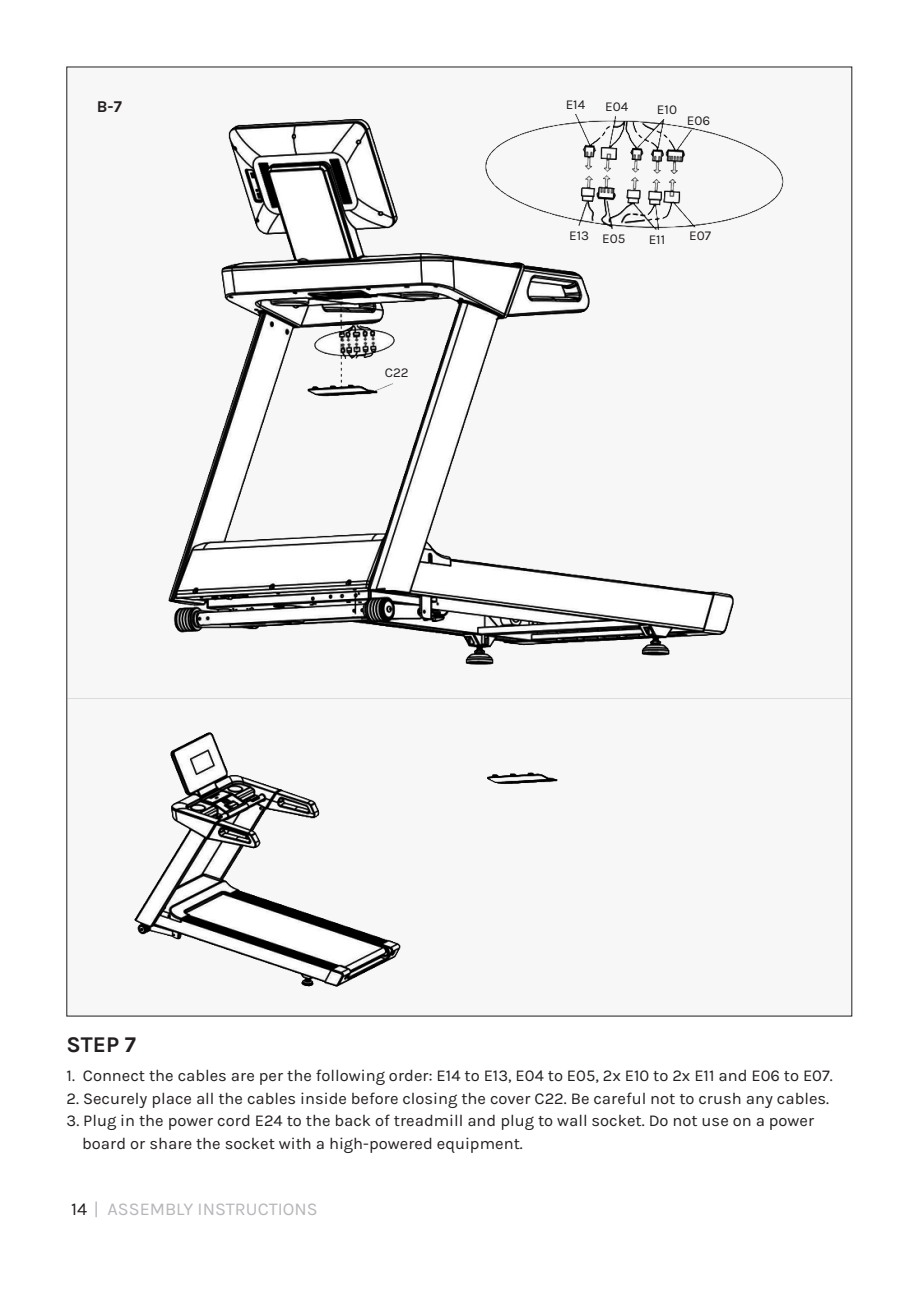
<style>
.page{position:relative;width:919px;height:1289px;background:#fff}
.page>*{position:absolute;margin:0;border:0;box-sizing:border-box;transform-origin:0 0}
.t1{font:700 22.5px "Karla";color:#231f20}
.t2{font:18px "Karla";color:#b6b7bb}
.t3{font:16.5px "Karla";color:#231f20}
.t4{font:700 16.5px "Karla";color:#231f20}
.t5{font:13.5px "Karla";color:#231f20}
.s1{color:#231f20}
</style>
<div class="page">
<div style="left:67px;top:67px;width:784px;height:949px;background:#f7f7f8"></div>
<img style="left:135px;top:114px;width:648px;height:872px">
<p class="t4" style="left:97px;top:97px;width:27px">B-7</p>
<p class="t5" style="left:565px;top:97px;width:21px">E14</p>
<p class="t5" style="left:605px;top:99px;width:25px">E04</p>
<p class="t5" style="left:657px;top:102px;width:22px">E10</p>
<p class="t5" style="left:687px;top:113px;width:25px">E06</p>
<p class="t5" style="left:385px;top:365px;width:25px">C22</p>
<p class="t5" style="left:569px;top:228px;width:22px">E13</p>
<p class="t5" style="left:602px;top:231px;width:25px">E05</p>
<p class="t5" style="left:648px;top:232px;width:18px">E11</p>
<p class="t5" style="left:689px;top:228px;width:23px">E07</p>
<p class="t1" style="left:67px;top:1031px;width:71px">STEP 7</p>
<p class="t3" style="left:67px;top:1066px;width:767px">1. Connect the cables are per the following order: E14 to E13, E04 to E05, 2x E10 to 2x E11 and E06 to E07.</p>
<p class="t3" style="left:67px;top:1089px;width:764px">2. Securely place all the cables inside before closing the cover C22. Be careful not to crush any cables.</p>
<p class="t3" style="left:67px;top:1111px;width:749px">3. Plug in the power cord E24 to the back of treadmill and plug to wall socket. Do not use on a power</p>
<p class="t3" style="left:82px;top:1134px;width:442px">board or share the socket with a high-powered equipment.</p>
<p class="t2" style="left:71px;top:1198px;width:248px"><span class="s1">14</span> | ASSEMBLY INSTRUCTIONS</p>
</div>
